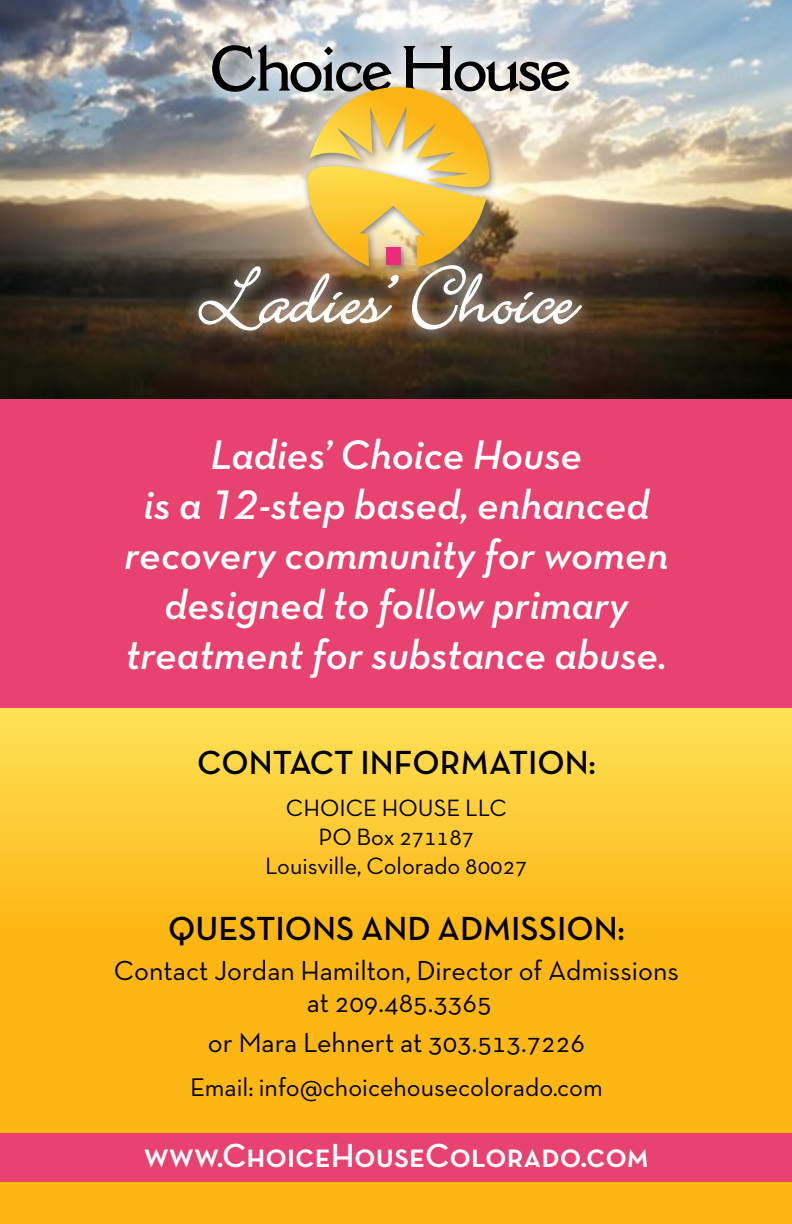
<style>
.page{position:relative;width:792px;height:1224px;background:#fff}
.page>*{position:absolute;margin:0;border:0;box-sizing:border-box;transform-origin:0 0}
.t1{font:42px/50px "Neutra Text TF Demi Italic Alt";color:#fff;text-align:center}
.t2{font:34px "Neutra Text TF Demi SC Alt";color:#000}
.t3{font:34px "Neutra Text TF Demi SC Alt";color:#fff}
.t4{font:28px/32px "Neutra Text TF";color:#000;text-align:center}
.t5{font:26px "Neutra Text TF";color:#000}
.t6{font:24px/28.8px "Neutra Text TF";color:#000;text-align:center}
</style>
<div class="page">
<svg style="left:0;top:707px;width:792px;height:517px;background:#fdc024"></svg>
<img style="left:0;top:0;width:792px;height:399px">
<div style="left:0;top:399px;width:792px;height:308px;background:#e74270"></div>
<div style="left:181px;top:30px;width:416px;height:316px;background:#fff;opacity:.91"></div>
<img style="left:198px;top:45px;width:385px;height:287px">
<div style="left:0;top:1133px;width:792px;height:49px;background:#e74270"></div>
<p class="t1" style="left:124px;top:429px;width:545px">Ladies’ Choice House<br>is a 12-step based, enhanced recovery community for women designed to follow primary treatment for substance abuse.</p>
<p class="t2" style="left:197px;top:741px;width:400px">CONTACT INFORMATION:</p>
<p class="t6" style="left:265px;top:793px;width:264px">CHOICE HOUSE LLC<br>PO Box 271187<br>Louisville, Colorado 80027</p>
<p class="t2" style="left:168px;top:907px;width:458px">QUESTIONS AND ADMISSION:</p>
<p class="t4" style="left:114px;top:954px;width:567px">Contact Jordan Hamilton, Director of Admissions at 209.485.3365</p>
<p class="t4" style="left:208px;top:1026px;width:379px">or Mara Lehnert at 303.513.7226</p>
<p class="t5" style="left:190px;top:1071px;width:414px">Email: info@choicehousecolorado.com</p>
<p class="t3" style="left:144px;top:1135px;width:507px">www.ChoiceHouseColorado.com</p>
</div>
